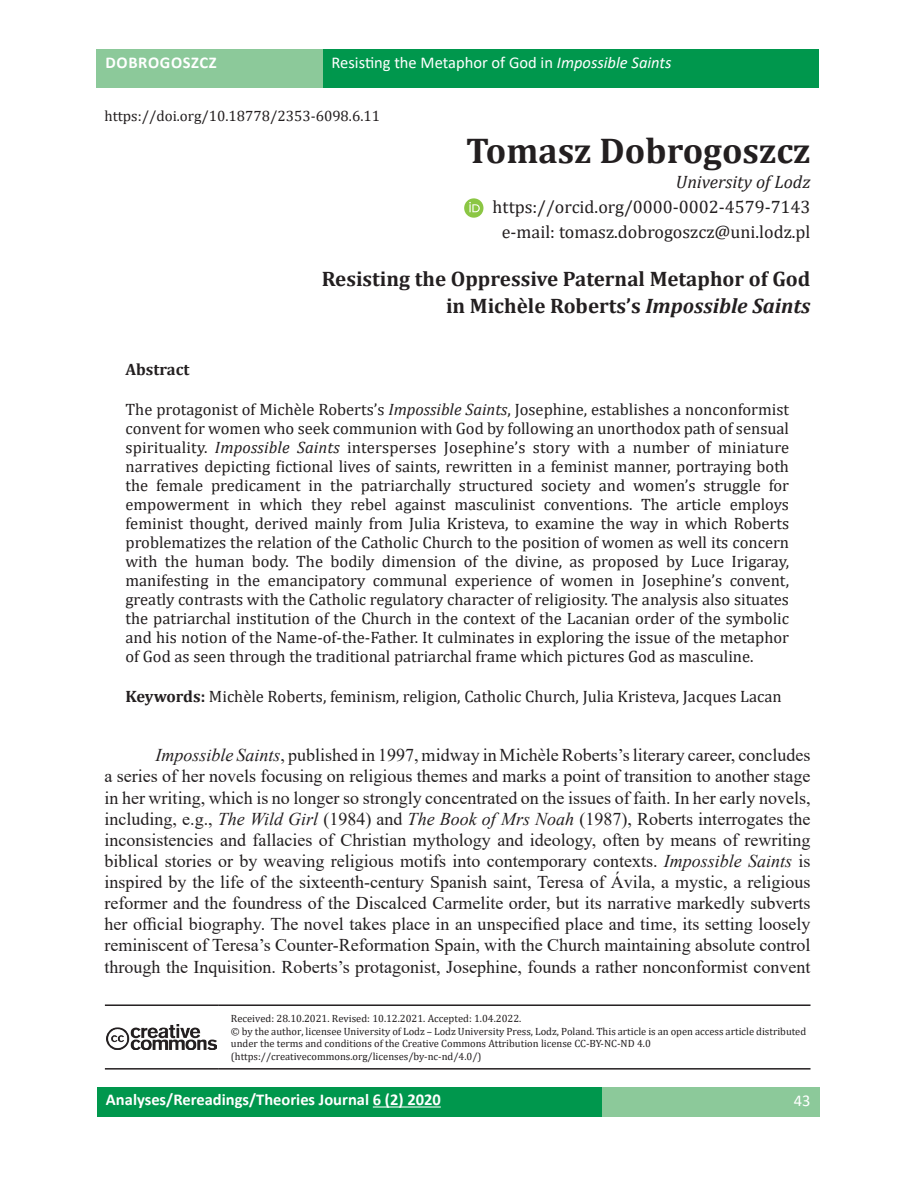
<style>
.page{position:relative;width:915px;height:1187px;background:#fff}
.page>*{position:absolute;margin:0;border:0;box-sizing:border-box;transform-origin:0 0}
.t1{font:700 36px "Cambria";color:#231f20}
.t2{font:700 21px/27px "Cambria";color:#231f20;text-align:right}
.t3{font:18px/21.1px "Times New Roman";color:#231f20;text-align:justify}
.t4{font:18px/24.9px "Cambria";color:#231f20;text-align:center}
.t5{font:italic 18px "Cambria";color:#231f20}
.t6{font:16.5px/18.9px "Cambria";color:#231f20;text-align:justify}
.t7{font:16.5px "Calibri";color:#fff}
.t8{font:700 16.5px "Calibri";color:#fff}
.t9{font:700 16.5px "Calibri";letter-spacing:.04em;color:#fff}
.t10{font:700 16.5px "Cambria";color:#231f20}
.t11{font:15px "Cambria";color:#231f20}
.t12{font:10.5px/12.6px "Cambria";color:#231f20}
.s1{font-style:italic}
.s2{font-weight:700}
</style>
<div class="page">
<div style="left:601px;top:1087px;width:217px;height:29px;background:#8cc99a"></div>
<div style="left:97px;top:1087px;width:504px;height:29px;background:#00974d"></div>
<hr style="left:373px;top:1106px;width:67px;height:1px;background:#fff">
<div style="left:97px;top:49px;width:226px;height:38px;background:#8cc99a"></div>
<div style="left:323px;top:49px;width:495px;height:38px;background:#00974d"></div>
<svg style="left:464px;top:198px;width:19px;height:20px"></svg>
<hr style="left:105px;top:1004px;width:113px;height:1px;background:#231f20">
<hr style="left:218px;top:1004px;width:592px;height:1px;background:#231f20">
<hr style="left:105px;top:1067px;width:113px;height:2px;background:#231f20">
<hr style="left:218px;top:1067px;width:592px;height:2px;background:#231f20">
<img style="left:107px;top:1024px;width:109px;height:25px">
<p class="t9" style="left:105px;top:50px;width:113px">DOBROGOSZCZ</p>
<p class="t7" style="left:331px;top:51px;width:341px">Resisting the Metaphor of God in <span class="s1">Impossible Saints</span></p>
<p class="t11" style="left:104px;top:107px;width:277px">https://doi.org/10.18778/2353-6098.6.11</p>
<h1 class="t1" style="left:466px;top:125px;width:346px">Tomasz Dobrogoszcz</h1>
<p class="t5" style="left:675px;top:169px;width:136px">University of Lodz</p>
<p class="t4" style="left:492px;top:194px;width:319px">https://orcid.org/0000-0002-4579-7143 e-mail: tomasz.dobrogoszcz@uni.lodz.pl</p>
<p class="t2" style="left:321px;top:265px;width:490px">Resisting the Oppressive Paternal Metaphor of God in Michèle Roberts’s <span class="s1">Impossible Saints</span></p>
<p class="t10" style="left:125px;top:357px;width:65px">Abstract</p>
<p class="t6" style="left:125px;top:399px;width:665px">The protagonist of Michèle Roberts’s <span class="s1">Impossible Saints</span>, Josephine, establishes a nonconformist convent for women who seek communion with God by following an unorthodox path of sensual spirituality. <span class="s1">Impossible Saints</span> intersperses Josephine’s story with a number of miniature narratives depicting fictional lives of saints, rewritten in a feminist manner, portraying both the female predicament in the patriarchally structured society and women’s struggle for empowerment in which they rebel against masculinist conventions. The article employs feminist thought, derived mainly from Julia Kristeva, to examine the way in which Roberts problematizes the relation of the Catholic Church to the position of women as well its concern with the human body. The bodily dimension of the divine, as proposed by Luce Irigaray, manifesting in the emancipatory communal experience of women in Josephine’s convent, greatly contrasts with the Catholic regulatory character of religiosity. The analysis also situates the patriarchal institution of the Church in the context of the Lacanian order of the symbolic and his notion of the Name-of-the-Father. It culminates in exploring the issue of the metaphor of God as seen through the traditional patriarchal frame which pictures God as masculine.</p>
<p class="t6" style="left:125px;top:686px;width:657px"><span class="s2">Keywords:</span> Michèle Roberts, feminism, religion, Catholic Church, Julia Kristeva, Jacques Lacan</p>
<p class="t3" style="left:104px;top:744px;width:707px;text-indent:51px"><span class="s1">Impossible Saints</span>, published in 1997, midway in Michèle Roberts’s literary career, concludes a series of her novels focusing on religious themes and marks a point of transition to another stage in her writing, which is no longer so strongly concentrated on the issues of faith. In her early novels, including, e.g., <span class="s1">The Wild Girl</span> (1984) and <span class="s1">The Book of Mrs Noah</span> (1987), Roberts interrogates the inconsistencies and fallacies of Christian mythology and ideology, often by means of rewriting biblical stories or by weaving religious motifs into contemporary contexts. <span class="s1">Impossible Saints</span> is inspired by the life of the sixteenth-century Spanish saint, Teresa of Ávila, a mystic, a religious reformer and the foundress of the Discalced Carmelite order, but its narrative markedly subverts her official biography. The novel takes place in an unspecified place and time, its setting loosely reminiscent of Teresa’s Counter-Reformation Spain, with the Church maintaining absolute control through the Inquisition. Roberts’s protagonist, Josephine, founds a rather nonconformist convent</p>
<p class="t12" style="left:231px;top:1011px;width:576px">Received: 28.10.2021. Revised: 10.12.2021. Accepted: 1.04.2022.<br>© by the author, licensee University of Lodz – Lodz University Press, Lodz, Poland. This article is an open access article distributed under the terms and conditions of the Creative Commons Attribution license CC-BY-NC-ND 4.0 (https://creativecommons.org/licenses/by-nc-nd/4.0/)</p>
<p class="t8" style="left:106px;top:1087px;width:336px">Analyses/Rereadings/Theories Journal 6 (2) 2020</p>
<p class="t7" style="left:793px;top:1088px;width:18px">43</p>
</div>
